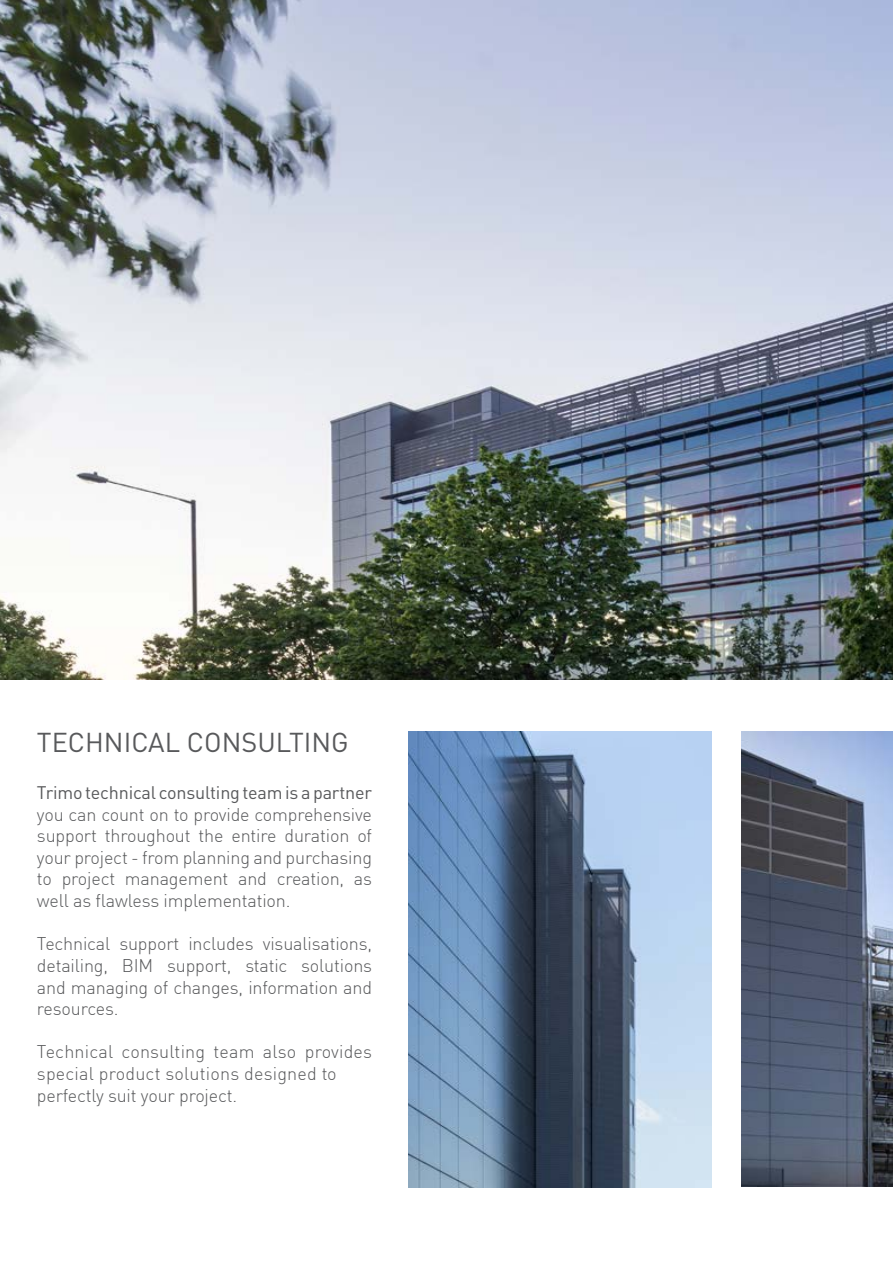
<style>
.page{position:relative;width:893px;height:1263px;background:#fff}
.page>*{position:absolute;margin:0;border:0;box-sizing:border-box;transform-origin:0 0}
.t1{font:27px "DIN Pro";color:#58595b}
.t2{font:300 18px/21.6px "DIN Pro";letter-spacing:-.01em;color:#58595b;text-align:justify}
.t3{font:300 18px/21.6px "DIN Pro";letter-spacing:.01em;color:#58595b}
.t4{font:18px "DIN Pro";letter-spacing:-.01em;color:#58595b}
</style>
<div class="page">
<img style="left:0;top:0;width:893px;height:680px">
<img style="left:741px;top:732px;width:152px;height:455px">
<img style="left:408px;top:732px;width:304px;height:456px">
<h1 class="t1" style="left:37px;top:724px;width:313px">TECHNICAL CONSULTING</h1>
<p class="t4" style="left:37px;top:780px;width:337px">Trimo technical consulting team is a partner</p>
<p class="t2" style="left:37px;top:802px;width:337px">you can count on to provide comprehensive support throughout the entire duration of your project - from planning and purchasing to project management and creation, as well as flawless implementation.</p>
<p class="t2" style="left:37px;top:932px;width:337px">Technical support includes visualisations, detailing, BIM support, static solutions and managing of changes, information and resources.</p>
<p class="t3" style="left:37px;top:1040px;width:337px">Technical consulting team also provides special product solutions designed to perfectly suit your project.</p>
</div>
